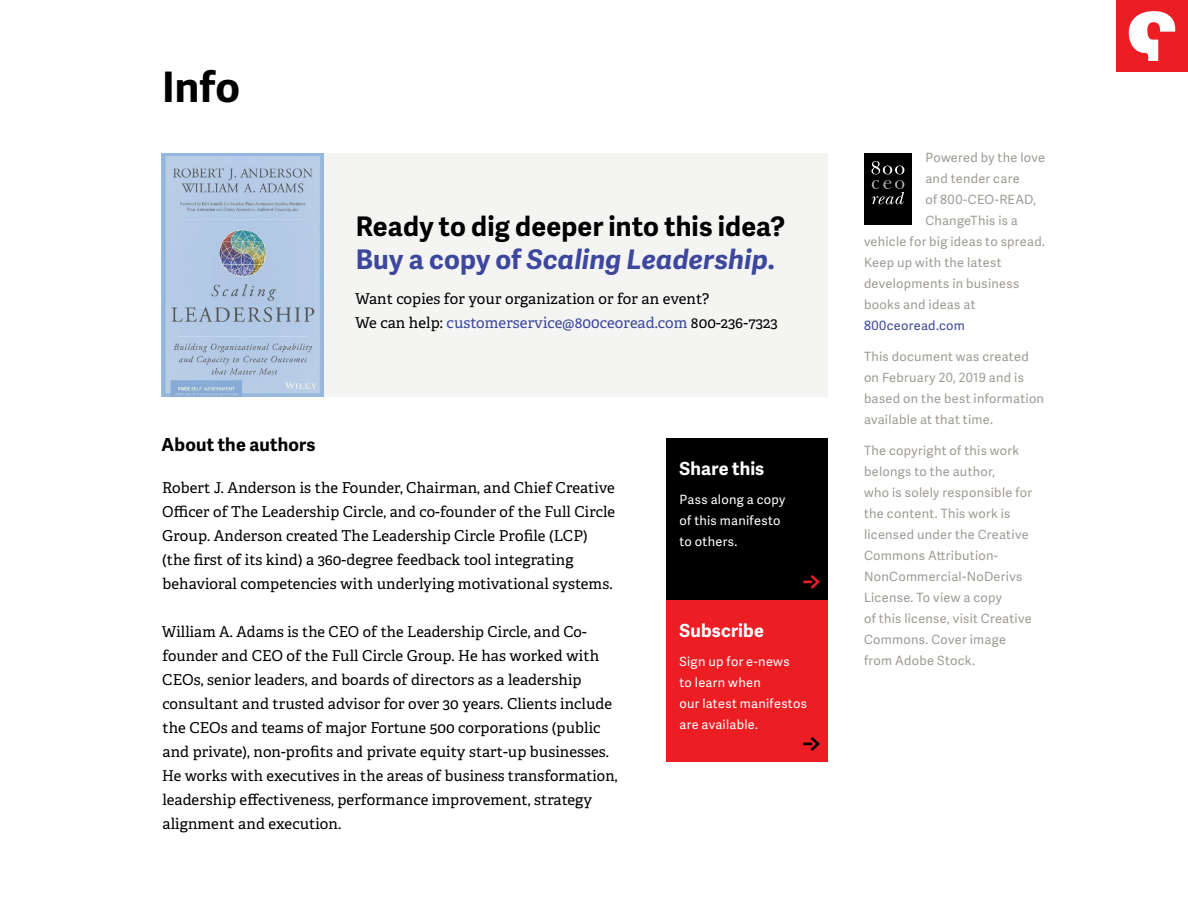
<style>
.page{position:relative;width:1188px;height:918px;background:#fff}
.page>*{position:absolute;margin:0;border:0;box-sizing:border-box;transform-origin:0 0}
.t1{font:700 42px "Adelle Sans";color:#000}
.t2{font:36px "Adelle Sans";color:#000}
.t3{font:36px "Adelle Sans";color:#ed1d24}
.CT_L2_head_-_page_se{font:700 27px/33px "Adelle Sans";letter-spacing:.005em;color:#000}
.CT_L3_head{font:700 18px "Adelle Sans";letter-spacing:.01em;color:#fff}
.CT_L3_head-2{font:700 18px "Adelle Sans";letter-spacing:.01em;color:#000}
.Info_-_author_bio_te{font:15px/24px "Adelle PE";letter-spacing:.005em;color:#000}
.Info_-_author_bio_te-2{font:15px "Adelle PE";letter-spacing:.005em;color:#3c479d}
.Detail_text__e_g__co{font:12.75px/21px "Adelle Sans";letter-spacing:.025em;color:#9f9b95}
.Detail_text__e_g__co-2{font:12.75px/21px "Adelle Sans";letter-spacing:.025em;color:#fff}
.Detail_text__e_g__co-3{font:12.75px "Adelle Sans";letter-spacing:.025em;color:#3c479d}
.s1{color:#3c479d}
.s2{font-style:italic;color:#3c479d}
.s3{color:#000}
</style>
<div class="page">
<div style="left:1116px;top:0;width:72px;height:72px;background:#ed1d24"></div>
<svg style="left:1129px;top:11px;width:46px;height:50px"></svg>
<div style="left:321px;top:153px;width:507px;height:244px;background:#f4f4f3"></div>
<img style="left:162px;top:153px;width:161px;height:244px">
<div style="left:864px;top:153px;width:48px;height:72px;background:#000"></div>
<svg style="left:872px;top:161px;width:32px;height:13px"></svg>
<svg style="left:872px;top:180px;width:32px;height:24px"></svg>
<div style="left:666px;top:600px;width:162px;height:162px;background:#ed1d24"></div>
<div style="left:666px;top:438px;width:162px;height:162px;background:#000"></div>
<p class="t1" style="left:162px;top:57px;width:79px">Info</p>
<p class="CT_L2_head_-_page_se" style="left:356px;top:209px;width:431px">Ready to dig deeper into this idea?<br><span class="s1">Buy a copy of</span> <span class="s2">Scaling Leadership</span><span class="s1">.</span></p>
<p class="Info_-_author_bio_te" style="left:355px;top:286px;width:356px">Want copies for your organization or for an event?</p>
<p class="Info_-_author_bio_te-2" style="left:355px;top:312px;width:424px"><span class="s3">We can help:</span> customerservice@800ceoread.com <span class="s3">800-236-7323</span></p>
<p class="CT_L3_head-2" style="left:162px;top:432px;width:156px">About the authors</p>
<p class="Info_-_author_bio_te" style="left:162px;top:475px;width:454px">Robert J. Anderson is the Founder, Chairman, and Chief Creative Officer of The Leadership Circle, and co-founder of the Full Circle Group. Anderson created The Leadership Circle Profile (LCP) (the first of its kind) a 360-degree feedback tool integrating behavioral competencies with underlying motivational systems.</p>
<p class="Info_-_author_bio_te" style="left:162px;top:619px;width:457px">William A. Adams is the CEO of the Leadership Circle, and Co&shy;founder and CEO of the Full Circle Group. He has worked with CEOs, senior leaders, and boards of directors as a leadership consultant and trusted advisor for over 30 years. Clients include the CEOs and teams of major Fortune 500 corporations (public and private), non-profits and private equity start-up businesses.<br>He works with executives in the areas of business transformation, leadership effectiveness, performance improvement, strategy alignment and execution.</p>
<p class="CT_L3_head" style="left:680px;top:456px;width:86px">Share this</p>
<p class="Detail_text__e_g__co-2" style="left:680px;top:488px;width:107px">Pass along a copy of this manifesto to others.</p>
<p class="t3" style="left:801px;top:556px;width:22px">G</p>
<p class="CT_L3_head" style="left:680px;top:618px;width:86px">Subscribe</p>
<p class="Detail_text__e_g__co-2" style="left:680px;top:650px;width:129px">Sign up for e-news<br>to learn when<br>our latest manifestos are available.</p>
<p class="t2" style="left:801px;top:719px;width:22px">G</p>
<p class="Detail_text__e_g__co" style="left:925px;top:147px;width:121px">Powered by the love</p>
<p class="Detail_text__e_g__co" style="left:925px;top:168px;width:96px">and tender care</p>
<p class="Detail_text__e_g__co" style="left:925px;top:189px;width:112px">of 800-CEO-READ,</p>
<p class="Detail_text__e_g__co" style="left:925px;top:210px;width:94px">ChangeThis is a</p>
<p class="Detail_text__e_g__co" style="left:864px;top:231px;width:183px">vehicle for big ideas to spread.</p>
<p class="Detail_text__e_g__co" style="left:864px;top:252px;width:139px">Keep up with the latest</p>
<p class="Detail_text__e_g__co" style="left:864px;top:273px;width:157px">developments in business</p>
<p class="Detail_text__e_g__co" style="left:864px;top:294px;width:113px">books and ideas at</p>
<p class="Detail_text__e_g__co-3" style="left:864px;top:317px;width:103px">800ceoread.com</p>
<p class="Detail_text__e_g__co" style="left:864px;top:346px;width:182px">This document was created on February 20, 2019 and is based on the best information available at that time.</p>
<p class="Detail_text__e_g__co" style="left:864px;top:439px;width:170px">The copyright of this work belongs to the author,<br>who is solely responsible for the content. This work is licensed under the Creative<br>Commons Attribution-<br>NonCommercial-NoDerivs<br>License. To view a copy<br>of this license, visit Creative<br>Commons. Cover image from Adobe Stock.</p>
</div>
